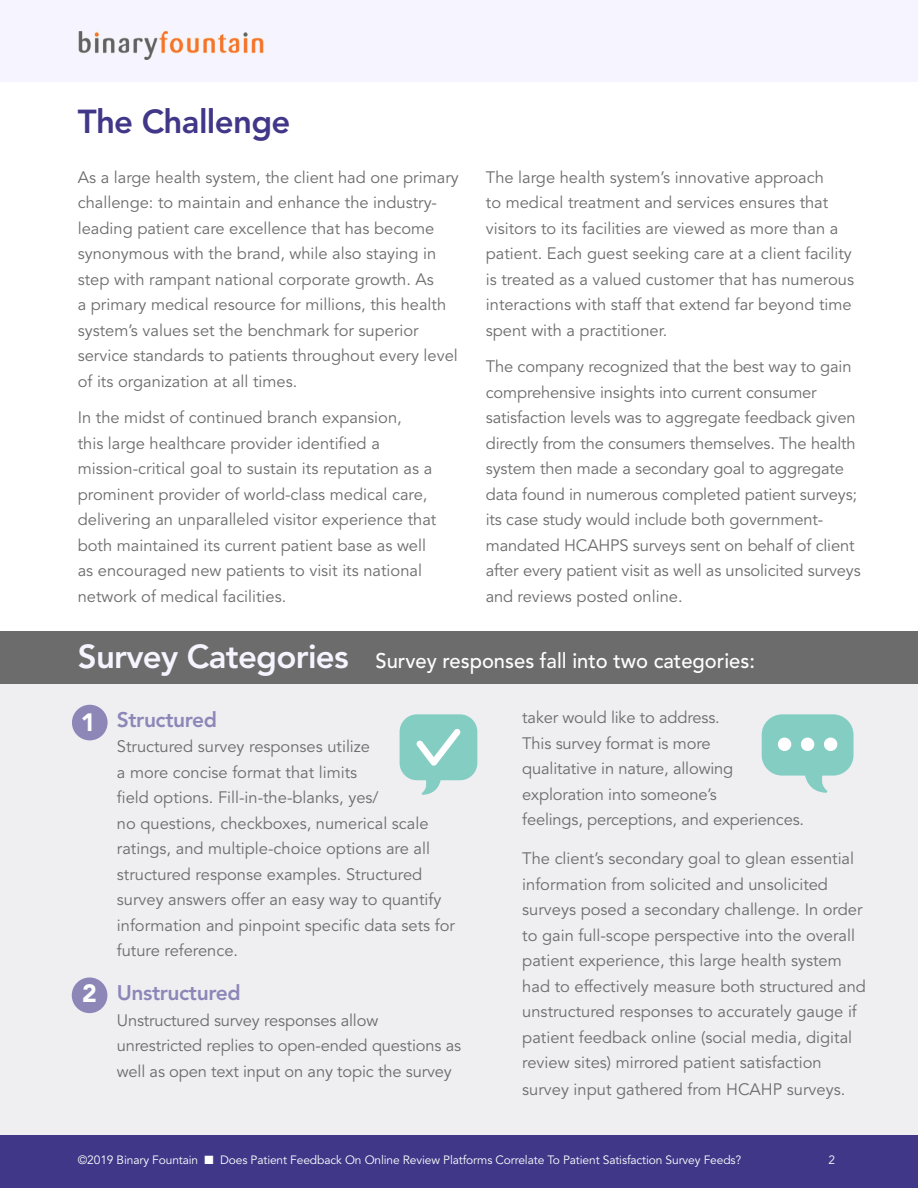
<style>
.page{position:relative;width:918px;height:1188px;background:#fff}
.page>*{position:absolute;margin:0;border:0;box-sizing:border-box;transform-origin:0 0}
.subhead_1_org{font:800 33px "Avenir";letter-spacing:-.02em;color:#403788}
.t1{font:900 24.9px "Avenir";color:#fff}
.subhead_1_org-2{font:500 21px "Avenir";color:#fff;scale:.96 1}
.subhead_2_gray{font:800 21px "Avenir";letter-spacing:-.02em;color:#8d87b8}
.t2{font:16.5px/25.5px "Avenir";color:#6c6c6c}
.t3{font:12px "Avenir";letter-spacing:-.01em;color:#fff}
.s1{font-weight:800;font-size:33px;color:#f6f4ff}
</style>
<div class="page">
<div style="left:0;top:650px;width:918px;height:505px;background:#efeff2"></div>
<div style="left:0;top:0;width:918px;height:82px;background:#f6f4ff"></div>
<div style="left:0;top:631px;width:918px;height:53px;background:#6c6c6c"></div>
<svg style="left:400px;top:714px;width:77px;height:81px"></svg>
<img style="left:78px;top:30px;width:186px;height:29px">
<div style="left:0;top:1135px;width:918px;height:53px;background:#403788"></div>
<div style="left:72px;top:705px;width:36px;height:35px;background:#8d87b8;border-radius:50%"></div>
<div style="left:72px;top:977px;width:35px;height:36px;background:#8d87b8;border-radius:50%"></div>
<svg style="left:762px;top:714px;width:92px;height:79px"></svg>
<div style="left:824px;top:738px;width:13px;height:13px;background:#fff;border-radius:50%"></div>
<div style="left:801px;top:738px;width:13px;height:13px;background:#fff;border-radius:50%"></div>
<div style="left:778px;top:738px;width:13px;height:13px;background:#fff;border-radius:50%"></div>
<p class="subhead_1_org" style="left:78px;top:102px;width:214px">The Challenge</p>
<p class="t2" style="left:78px;top:165px;width:383px">As a large health system, the client had one primary challenge: to maintain and enhance the industry&shy;leading patient care excellence that has become synonymous with the brand, while also staying in step with rampant national corporate growth. As<br>a primary medical resource for millions, this health system’s values set the benchmark for superior service standards to patients throughout every level of its organization at all times.</p>
<p class="t2" style="left:78px;top:405px;width:360px">In the midst of continued branch expansion,<br>this large healthcare provider identified a mission-critical goal to sustain its reputation as a prominent provider of world-class medical care, delivering an unparalleled visitor experience that both maintained its current patient base as well as encouraged new patients to visit its national network of medical facilities.</p>
<p class="t2" style="left:486px;top:165px;width:370px">The large health system’s innovative approach<br>to medical treatment and services ensures that visitors to its facilities are viewed as more than a patient. Each guest seeking care at a client facility is treated as a valued customer that has numerous interactions with staff that extend far beyond time spent with a practitioner.</p>
<p class="t2" style="left:486px;top:354px;width:376px">The company recognized that the best way to gain comprehensive insights into current consumer satisfaction levels was to aggregate feedback given directly from the consumers themselves. The health system then made a secondary goal to aggregate data found in numerous completed patient surveys; its case study would include both government&shy;mandated HCAHPS surveys sent on behalf of client after every patient visit as well as unsolicited surveys and reviews posted online.</p>
<p class="subhead_1_org-2" style="left:78px;top:648px;width:707px"><span class="s1">Survey Categories</span> Survey responses fall into two categories:</p>
<p class="t1" style="left:81px;top:707px;width:16px">1</p>
<p class="t1" style="left:82px;top:978px;width:16px">2</p>
<p class="subhead_2_gray" style="left:117px;top:707px;width:102px">Structured</p>
<p class="t2" style="left:117px;top:734px;width:340px">Structured survey responses utilize<br>a more concise format that limits<br>field options. Fill-in-the-blanks, yes/<br>no questions, checkboxes, numerical scale ratings, and multiple-choice options are all structured response examples. Structured survey answers offer an easy way to quantify information and pinpoint specific data sets for future reference.</p>
<p class="subhead_2_gray" style="left:117px;top:981px;width:125px">Unstructured</p>
<p class="t2" style="left:117px;top:1008px;width:346px">Unstructured survey responses allow unrestricted replies to open-ended questions as well as open text input on any topic the survey</p>
<p class="t2" style="left:522px;top:705px;width:283px">taker would like to address.<br>This survey format is more<br>qualitative in nature, allowing exploration into someone’s<br>feelings, perceptions, and experiences.</p>
<p class="t2" style="left:522px;top:846px;width:345px">The client’s secondary goal to glean essential information from solicited and unsolicited surveys posed a secondary challenge. In order to gain full-scope perspective into the overall patient experience, this large health system had to effectively measure both structured and unstructured responses to accurately gauge if patient feedback online (social media, digital review sites) mirrored patient satisfaction</p>
<p class="t2" style="left:522px;top:1077px;width:324px">survey input gathered from HCAHP surveys.</p>
<p class="t3" style="left:78px;top:1153px;width:665px">©2019 Binary Fountain ■ Does Patient Feedback On Online Review Platforms Correlate To Patient Satisfaction Survey Feeds?</p>
<p class="t3" style="left:829px;top:1153px;width:8px">2</p>
</div>
